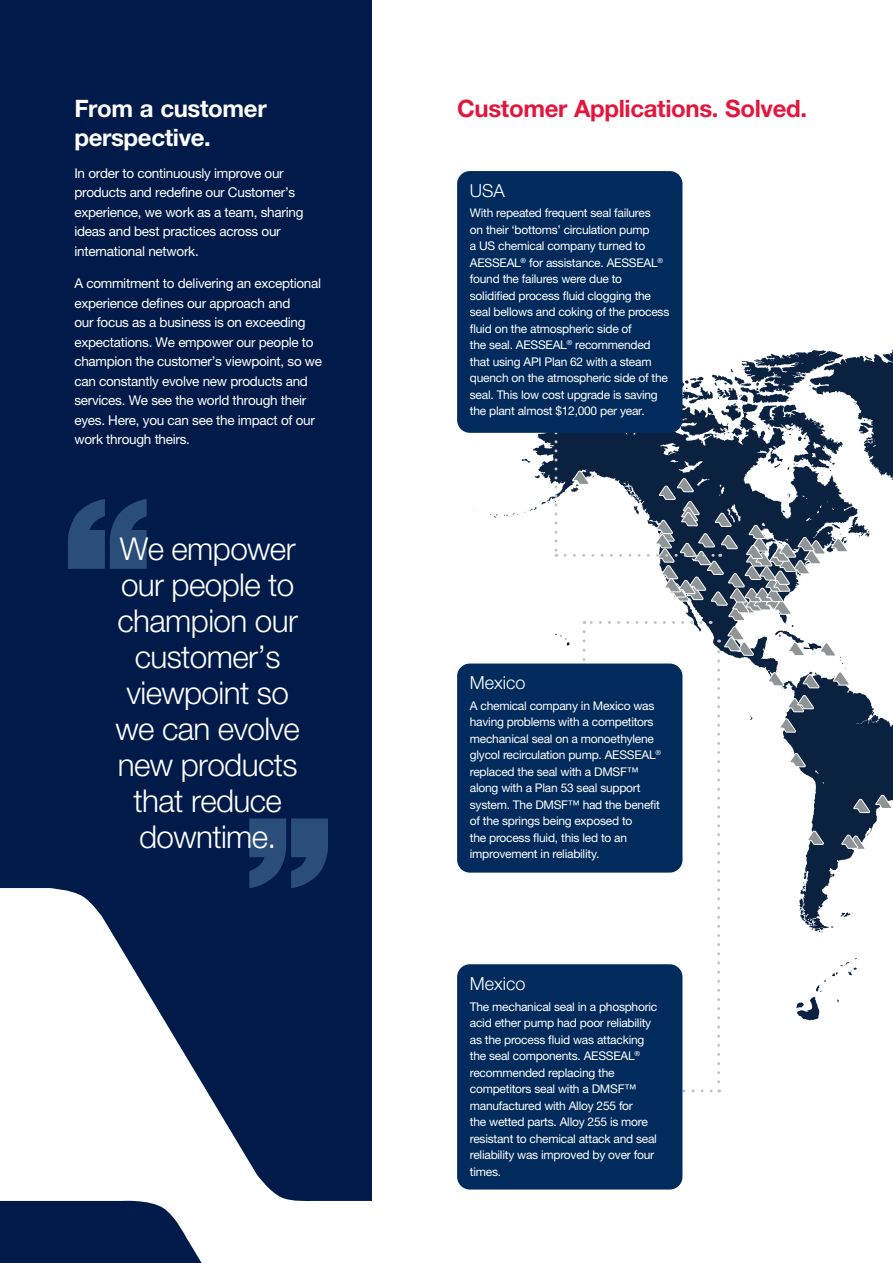
<style>
.page{position:relative;width:893px;height:1263px;background:#fff}
.page>*{position:absolute;margin:0;border:0;box-sizing:border-box;transform-origin:0 0}
.t1{font:300 31.5px/36px "Helvetica Neue LTW1 G";letter-spacing:-.02em;color:#fff;text-align:center}
.t2{font:700 24px "Helvetica Neue LTW1 G";letter-spacing:-.015em;color:#e3173e}
.t3{font:700 24px/28.5px "Helvetica Neue LTW1 G";letter-spacing:-.015em;color:#fff}
.t4{font:300 18px "Helvetica Neue LTW1 G";color:#fff}
.t5{font:13.5px/19.5px "Helvetica Neue LTW1 G";letter-spacing:-.02em;color:#fff}
.t6{font:12px/16.5px "Helvetica Neue LTW1 G";letter-spacing:-.02em;color:#fff}
</style>
<div class="page">
<svg style="left:474px;top:346px;width:419px;height:455px"></svg>
<div style="left:0;top:0;width:372px;height:1263px;background:#001b49"></div>
<svg style="left:682px;top:1089px;width:38px;height:3px"></svg>
<svg style="left:554px;top:433px;width:3px;height:124px"></svg>
<svg style="left:565px;top:471px;width:327px;height:611px"></svg>
<div style="left:457px;top:964px;width:225px;height:225px;background:#002b5c;border-radius:13px"></div>
<div style="left:457px;top:663px;width:225px;height:210px;background:#002b5c;border-radius:13px"></div>
<div style="left:457px;top:171px;width:225px;height:262px;background:#002b5c;border-radius:13px"></div>
<svg style="left:68px;top:499px;width:79px;height:70px"></svg>
<svg style="left:249px;top:818px;width:79px;height:70px"></svg>
<svg style="left:0;top:888px;width:372px;height:375px"></svg>
<h2 class="t3" style="left:74px;top:94px;width:194px">From a customer perspective.</h2>
<p class="t5" style="left:74px;top:163px;width:231px">In order to continuously improve our products and redefine our Customer’s experience, we work as a team, sharing ideas and best practices across our international network.</p>
<p class="t5" style="left:74px;top:273px;width:249px">A commitment to delivering an exceptional experience defines our approach and<br>our focus as a business is on exceeding expectations. We empower our people to champion the customer’s viewpoint, so we can constantly evolve new products and services. We see the world through their eyes. Here, you can see the impact of our work through theirs.</p>
<h1 class="t1" style="left:115px;top:531px;width:186px">We empower our people to champion our customer’s viewpoint so we can evolve new products that reduce downtime.</h1>
<h2 class="t2" style="left:457px;top:94px;width:351px">Customer Applications. Solved.</h2>
<h3 class="t4" style="left:470px;top:179px;width:37px">USA</h3>
<p class="t6" style="left:470px;top:205px;width:201px">With repeated frequent seal failures<br>on their ‘bottoms’ circulation pump<br>a US chemical company turned to AESSEAL<sup>®</sup> for assistance. AESSEAL<sup>® </sup>found the failures were due to solidified process fluid clogging the seal bellows and coking of the process fluid on the atmospheric side of<br>the seal. AESSEAL<sup>®</sup> recommended that using API Plan 62 with a steam quench on the atmospheric side of the seal. This low cost upgrade is saving the plant almost $12,000 per year.</p>
<h3 class="t4" style="left:470px;top:672px;width:57px">Mexico</h3>
<p class="t6" style="left:470px;top:697px;width:193px">A chemical company in Mexico was having problems with a competitors mechanical seal on a monoethylene glycol recirculation pump. AESSEAL<sup>® </sup>replaced the seal with a DMSF™ along with a Plan 53 seal support system. The DMSF™ had the benefit of the springs being exposed to<br>the process fluid, this led to an improvement in reliability.</p>
<h3 class="t4" style="left:470px;top:972px;width:57px">Mexico</h3>
<p class="t6" style="left:470px;top:998px;width:189px">The mechanical seal in a phosphoric acid ether pump had poor reliability as the process fluid was attacking the seal components. AESSEAL<sup>® </sup>recommended replacing the competitors seal with a DMSF™ manufactured with Alloy 255 for<br>the wetted parts. Alloy 255 is more resistant to chemical attack and seal reliability was improved by over four times.</p>
</div>
